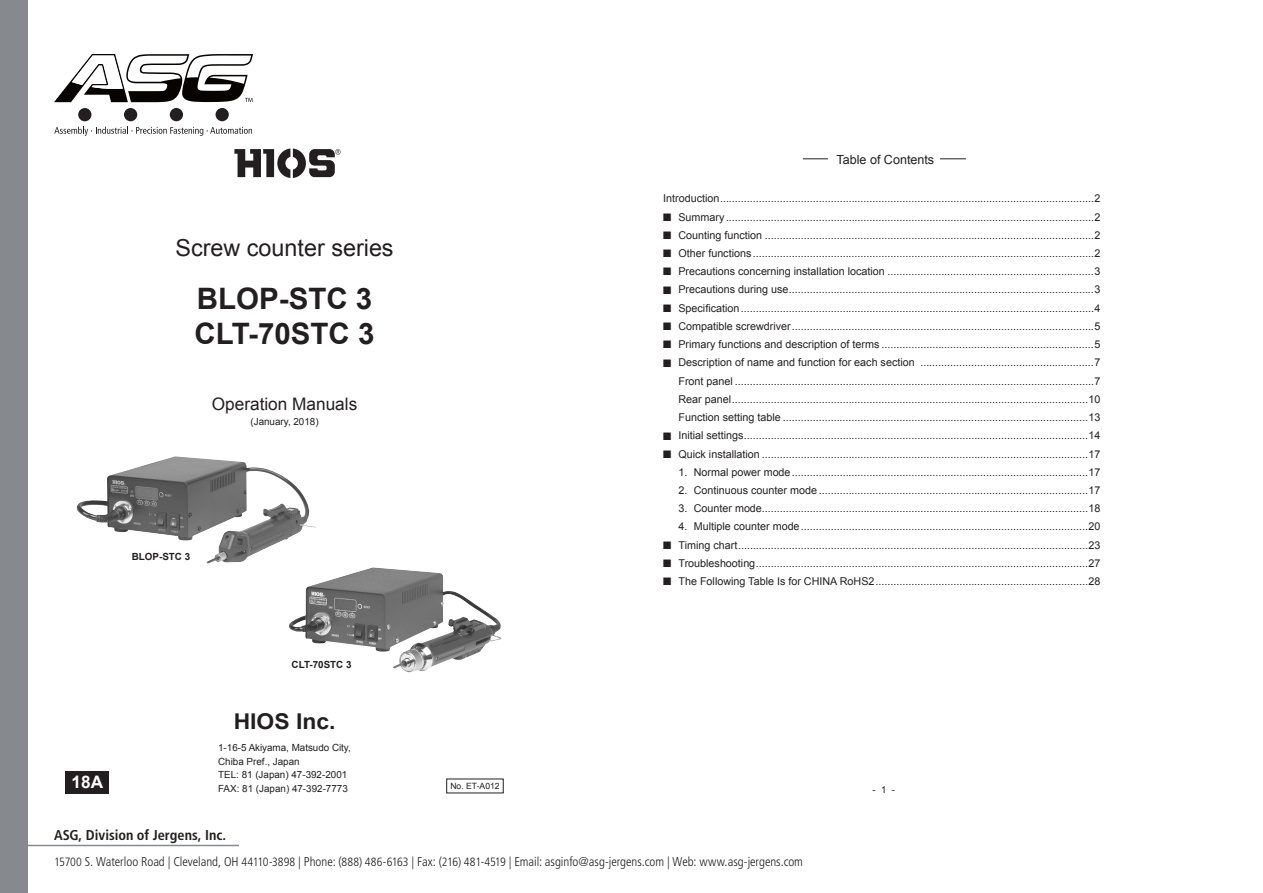
<style>
.page{position:relative;width:1263px;height:893px;background:#fff}
.page>*{position:absolute;margin:0;border:0;box-sizing:border-box;transform-origin:0 0}
.t1{font:700 29.55px/35.7px "Arial";color:#231f20}
.t2{font:23.4px "Arial";color:#231f20}
.t3{font:700 21.75px "Arial";color:#231f20;scale:1.05 1}
.t4{font:17.25px "Arial";color:#231f20}
.t5{font:700 17.25px "Arial";color:#fff}
.t6{font:700 condensed 14.25px "Frutiger LT Std";color:#231f20}
.t7{font:300 condensed 12.75px "Frutiger LT Std";letter-spacing:-.005em;color:#231f20}
.t8{font:12.6px "Arial";color:#231f20}
.t9{font:10.8px/18.3px "Arial";color:#231f20;text-align:justify}
.t10{font:9.9px/13.5px "Arial";color:#231f20}
.t11{font:700 9.9px "Arial";color:#231f20}
.t12{font:9.6px "Arial";color:#231f20}
.t13{font:8.55px "Arial";color:#231f20}
.s1{font-size:12px}
</style>
<div class="page">
<div style="left:78px;top:108px;width:13px;height:13px;background:#231f20;border-radius:50%"></div>
<div style="left:124px;top:108px;width:13px;height:13px;background:#231f20;border-radius:50%"></div>
<div style="left:170px;top:108px;width:13px;height:13px;background:#231f20;border-radius:50%"></div>
<div style="left:216px;top:108px;width:13px;height:13px;background:#231f20;border-radius:50%"></div>
<svg style="left:54px;top:127px;width:198px;height:9px"></svg>
<svg style="left:54px;top:54px;width:199px;height:48px"></svg>
<div style="left:0;top:0;width:27px;height:893px;background:#868a8e"></div>
<hr style="left:0;top:845px;width:239px;height:1px;background:#868a8e">
<hr style="left:803px;top:158px;width:163px;height:1px;background:#231f20">
<div style="left:828px;top:153px;width:112px;height:11px;background:#fff"></div>
<img style="left:289px;top:567px;width:213px;height:106px">
<img style="left:76px;top:456px;width:240px;height:108px">
<div style="left:66px;top:771px;width:43px;height:22px;background:#231f20"></div>
<svg style="left:234px;top:149px;width:107px;height:29px"></svg>
<p class="t2" style="left:175px;top:232px;width:220px">Screw counter series</p>
<p class="t1" style="left:195px;top:281px;width:181px">BLOP-STC 3<br>CLT-70STC 3</p>
<p class="t4" style="left:212px;top:393px;width:147px">Operation Manuals</p>
<p class="t10" style="left:250px;top:415px;width:70px">(January, 2018)</p>
<p class="t11" style="left:132px;top:550px;width:60px">BLOP-STC 3</p>
<p class="t11" style="left:292px;top:658px;width:61px">CLT-70STC 3</p>
<p class="t3" style="left:234px;top:707px;width:98px">HIOS Inc.</p>
<p class="t10" style="left:218px;top:741px;width:134px">1-16-5 Akiyama, Matsudo City,<br>Chiba Pref., Japan<br>TEL: 81 (Japan) 47-392-2001<br>FAX: 81 (Japan) 47-392-7773</p>
<p class="t5" style="left:72px;top:771px;width:33px">18A</p>
<p class="t13" style="left:450px;top:781px;width:51px">No. ET-A012</p>
<p class="t8" style="left:836px;top:151px;width:99px">Table of Contents</p>
<p class="t9" style="left:663px;top:189px;width:439px">Introduction.............................................................................................................................2</p>
<p class="t9" style="left:663px;top:208px;width:439px">■ Summary ...........................................................................................................................2</p>
<p class="t9" style="left:663px;top:226px;width:439px">■ Counting function ..............................................................................................................2</p>
<p class="t9" style="left:663px;top:244px;width:439px">■ Other functions ..................................................................................................................2</p>
<p class="t9" style="left:663px;top:262px;width:439px">■ Precautions concerning installation location .....................................................................3</p>
<p class="t9" style="left:663px;top:281px;width:439px">■ Precautions during use......................................................................................................3</p>
<p class="t9" style="left:663px;top:299px;width:439px">■ Specification......................................................................................................................4</p>
<p class="t9" style="left:663px;top:317px;width:439px">■ Compatible screwdriver.....................................................................................................5</p>
<p class="t9" style="left:663px;top:335px;width:439px">■ Primary functions and description of terms .......................................................................5</p>
<p class="t9" style="left:678px;top:354px;width:423px;text-indent:-15px">■ Description of name and function for each section ..........................................................7<br>Front panel ........................................................................................................................7<br>Rear panel.......................................................................................................................10<br>Function setting table ......................................................................................................13</p>
<p class="t9" style="left:663px;top:426px;width:439px">■ Initial settings...................................................................................................................14</p>
<p class="t9" style="left:663px;top:445px;width:439px">■ Quick installation .............................................................................................................17</p>
<p class="t9" style="left:678px;top:463px;width:423px">1. Normal power mode...................................................................................................17</p>
<p class="t9" style="left:678px;top:481px;width:423px">2. Continuous counter mode ..........................................................................................17</p>
<p class="t9" style="left:678px;top:499px;width:423px">3. Counter mode.............................................................................................................18</p>
<p class="t9" style="left:678px;top:518px;width:423px">4. Multiple counter mode................................................................................................20</p>
<p class="t9" style="left:663px;top:536px;width:439px">■ Timing chart.....................................................................................................................23</p>
<p class="t9" style="left:663px;top:554px;width:439px">■ Troubleshooting...............................................................................................................27</p>
<p class="t9" style="left:663px;top:572px;width:439px">■ The Following Table Is for CHINA RoHS2.......................................................................28</p>
<p class="t12" style="left:872px;top:784px;width:24px">- 1 -</p>
<h3 class="t6" style="left:54px;top:827px;width:173px">ASG, Division of Jergens, Inc.</h3>
<p class="t7" style="left:54px;top:854px;width:750px"><span class="s1">15700</span> S. Waterloo Road | Cleveland, OH <span class="s1">44110-3898</span> | Phone: (<span class="s1">888) 486-6163</span> | Fax: (<span class="s1">216) 481-4519</span> | Email: asginfo@asg-jergens.com | Web: www.asg-jergens.com</p>
</div>
